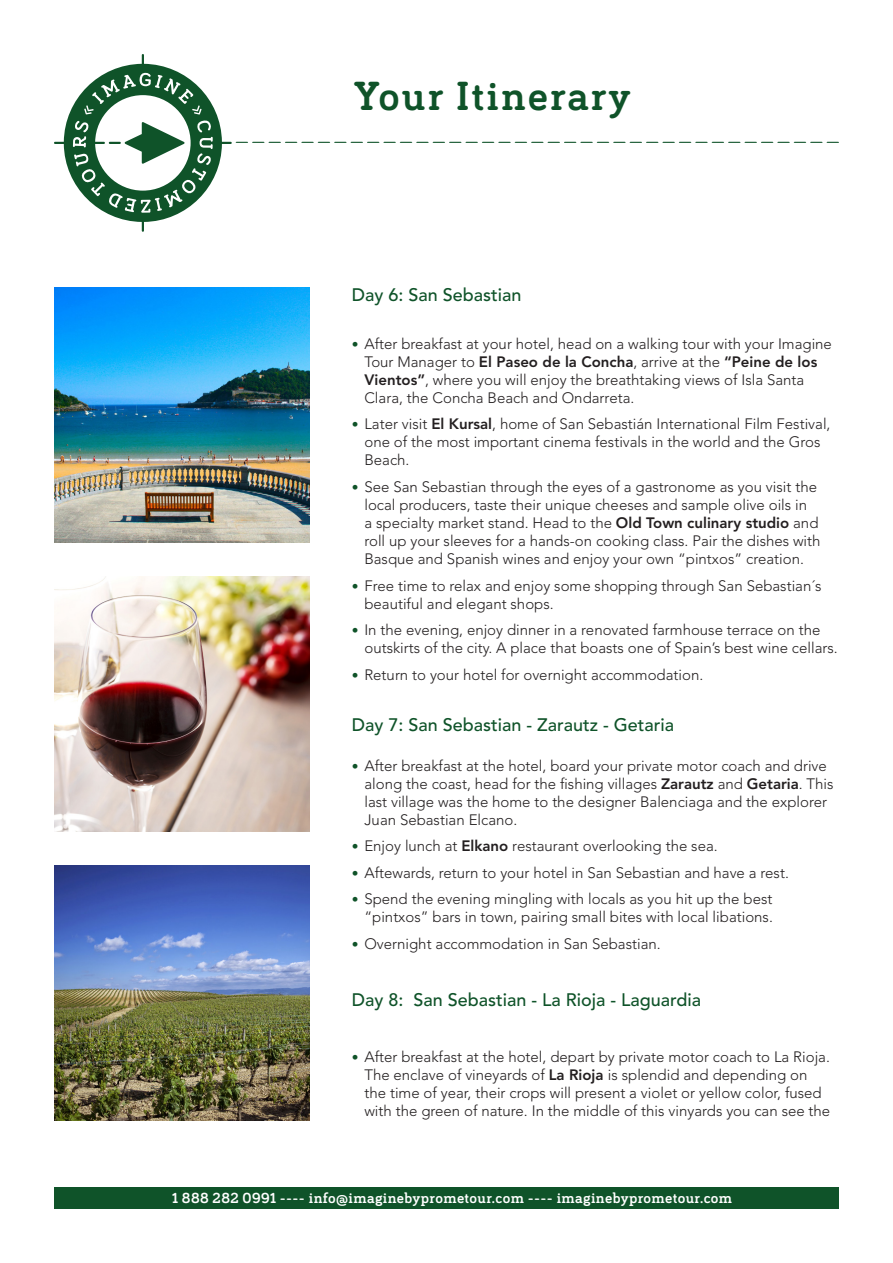
<style>
.page{position:relative;width:893px;height:1263px;background:#fff}
.page>*{position:absolute;margin:0;border:0;box-sizing:border-box;transform-origin:0 0}
.t1{font:700 42px "Bariol Serif";letter-spacing:.05em;color:#0f5329}
.TEXTO{font:500 18px "Avenir LT Std";color:#0f5329}
.t2{font:300 15px/18px "Avenir LT Std";color:#231f20}
.t3{font:700 15px "Bariol Serif";letter-spacing:.025em;color:#fff}
.s1{font-size:13.5px;color:#0f5329}
.s2{font-weight:800}
</style>
<div class="page">
<img style="left:54px;top:287px;width:255px;height:255px">
<img style="left:54px;top:576px;width:255px;height:255px">
<img style="left:54px;top:865px;width:255px;height:256px">
<div style="left:54px;top:1188px;width:785px;height:21px;background:#0f5329"></div>
<svg style="left:54px;top:54px;width:785px;height:178px"></svg>
<p class="t1" style="left:354px;top:66px;width:278px">Your Itinerary</p>
<p class="TEXTO" style="left:352px;top:284px;width:171px">Day 6: San Sebastian</p>
<p class="t2" style="left:364px;top:335px;width:469px;text-indent:-13px"><span class="s1">•</span> After breakfast at your hotel, head on a walking tour with your Imagine Tour Manager to <span class="s2">El Paseo de la Concha</span>, arrive at the <span class="s2">“Peine de los Vientos”</span>, where you will enjoy the breathtaking views of Isla Santa Clara, the Concha Beach and Ondarreta.</p>
<p class="t2" style="left:364px;top:415px;width:468px;text-indent:-13px"><span class="s1">•</span> Later visit <span class="s2">El Kursal</span>, home of San Sebastián International Film Festival, one of the most important cinema festivals in the world and the Gros<br>Beach.</p>
<p class="t2" style="left:364px;top:478px;width:458px;text-indent:-13px"><span class="s1">•</span> See San Sebastian through the eyes of a gastronome as you visit the local producers, taste their unique cheeses and sample olive oils in<br>a specialty market stand. Head to the <span class="s2">Old Town culinary studio</span> and roll up your sleeves for a hands-on cooking class. Pair the dishes with Basque and Spanish wines and enjoy your own “pintxos” creation.</p>
<p class="t2" style="left:364px;top:576px;width:458px;text-indent:-13px"><span class="s1">•</span> Free time to relax and enjoy some shopping through San Sebastian´s beautiful and elegant shops.</p>
<p class="t2" style="left:364px;top:621px;width:475px;text-indent:-13px"><span class="s1">•</span> In the evening, enjoy dinner in a renovated farmhouse terrace on the outskirts of the city. A place that boasts one of Spain’s best wine cellars.</p>
<p class="t2" style="left:352px;top:665px;width:353px"><span class="s1">•</span> Return to your hotel for overnight accommodation.</p>
<p class="TEXTO" style="left:352px;top:715px;width:324px">Day 7: San Sebastian - Zarautz - Getaria</p>
<p class="t2" style="left:364px;top:757px;width:471px;text-indent:-13px"><span class="s1">•</span> After breakfast at the hotel, board your private motor coach and drive along the coast, head for the fishing villages <span class="s2">Zarautz</span> and <span class="s2">Getaria</span>. This last village was the home to the designer Balenciaga and the explorer Juan Sebastian Elcano.</p>
<p class="t2" style="left:352px;top:837px;width:368px"><span class="s1">•</span> Enjoy lunch at <span class="s2">Elkano</span> restaurant overlooking the sea.</p>
<p class="t2" style="left:352px;top:864px;width:439px"><span class="s1">•</span> Aftewards, return to your hotel in San Sebastian and have a rest.</p>
<p class="t2" style="left:352px;top:890px;width:423px;text-align:right"><span class="s1">•</span> Spend the evening mingling with locals as you hit up the best “pintxos” bars in town, pairing small bites with local libations.</p>
<p class="t2" style="left:352px;top:935px;width:311px"><span class="s1">•</span> Overnight accommodation in San Sebastian.</p>
<p class="TEXTO" style="left:352px;top:989px;width:351px">Day 8: San Sebastian - La Rioja - Laguardia</p>
<p class="t2" style="left:364px;top:1048px;width:467px;text-indent:-13px"><span class="s1">•</span> After breakfast at the hotel, depart by private motor coach to La Rioja.<br>The enclave of vineyards of <span class="s2">La Rioja</span> is splendid and depending on the time of year, their crops will present a violet or yellow color, fused with the green of nature. In the middle of this vinyards you can see the</p>
<p class="t3" style="left:172px;top:1187px;width:561px">1 888 282 0991 ---- info@imaginebyprometour.com ---- imaginebyprometour.com</p>
</div>
